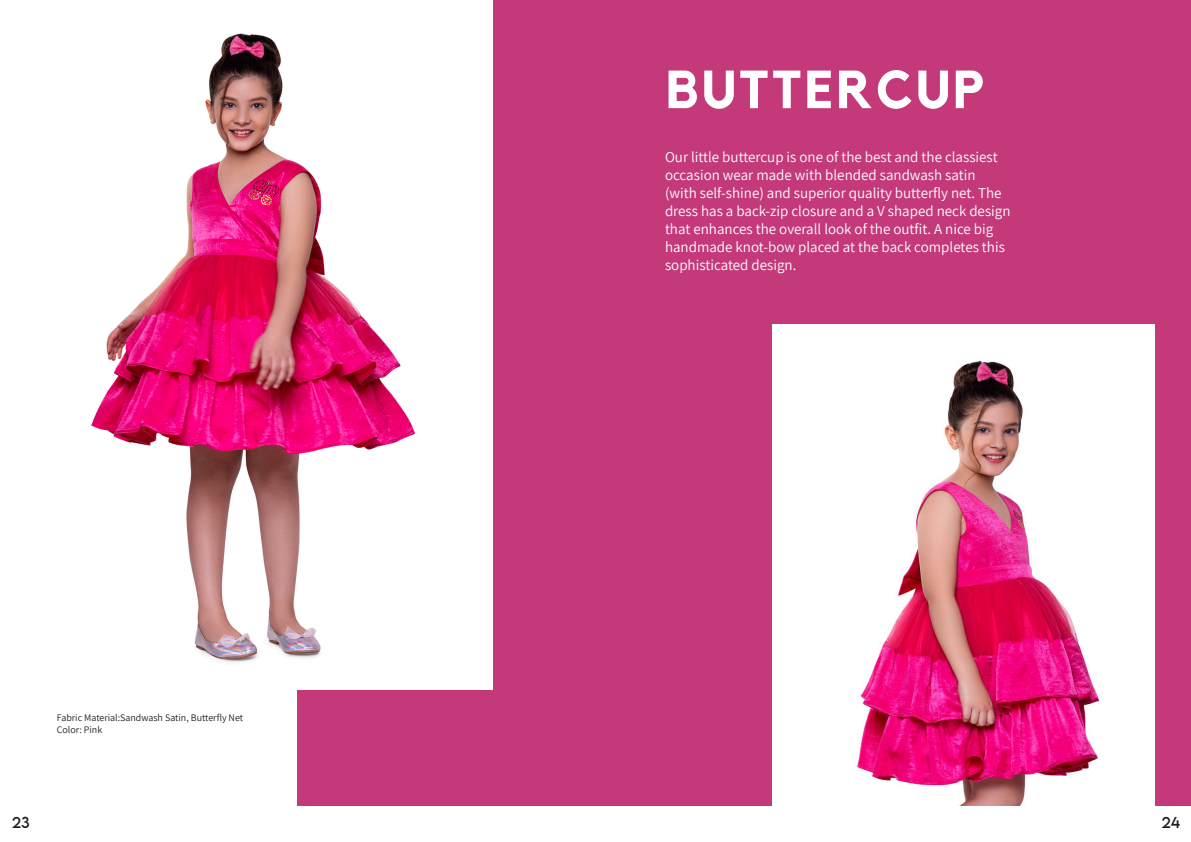
<style>
.page{position:relative;width:1191px;height:842px;background:#fff}
.page>*{position:absolute;margin:0;border:0;box-sizing:border-box;transform-origin:0 0}
.t1{font:700 53px "Kollektif";letter-spacing:.06em;color:#fff}
.t2{font:15px/18px "Assistant";color:#fff}
.t3{font:14px "LEMONMILK";color:#231f20}
.t4{font:10px "Assistant";color:#231f20}
</style>
<div class="page">
<div style="left:298px;top:0;width:893px;height:806px;background:#c4397a"></div>
<img style="left:91px;top:0;width:401px;height:689px">
<img style="left:772px;top:324px;width:383px;height:482px">
<p class="t1" style="left:666px;top:59px;width:319px">BUTTERCUP</p>
<p class="t4" style="left:57px;top:711px;width:188px">Fabric Material:Sandwash Satin, Butterfly Net</p>
<p class="t4" style="left:57px;top:723px;width:47px">Color: Pink</p>
<p class="t2" style="left:665px;top:147px;width:347px">Our little buttercup is one of the best and the classiest occasion wear made with blended sandwash satin (with self-shine) and superior quality butterfly net. The dress has a back-zip closure and a V shaped neck design that enhances the overall look of the outfit. A nice big handmade knot-bow placed at the back completes this sophisticated design.</p>
<p class="t3" style="left:12px;top:813px;width:19px">23</p>
<p class="t3" style="left:1161px;top:813px;width:20px">24</p>
</div>
